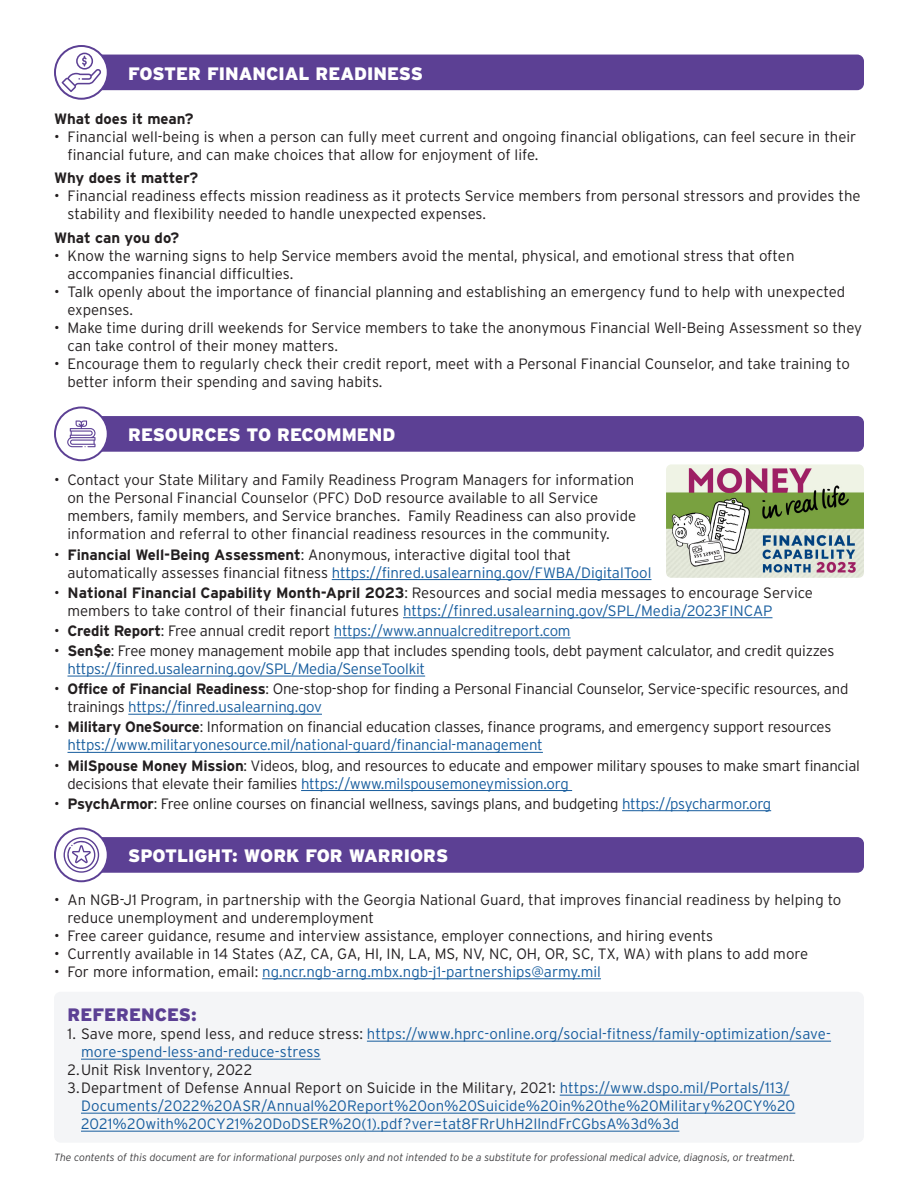
<style>
.page{position:relative;width:918px;height:1188px;background:#fff}
.page>*{position:absolute;margin:0;border:0;box-sizing:border-box;transform-origin:0 0}
.t1{font:900 18px "Interstate";color:#fff}
.t2{font:900 18px "Interstate";color:#5c4094}
.t3{font:300 15px/18px "Interstate";letter-spacing:-.005em;color:#231f20}
.t4{font:300 15px/18px "Interstate";color:#175d9e}
.Bold_No_Space_After{font:700 15px "Interstate";color:#231f20}
.Body{font:italic 300 10.5px "Interstate";color:#414042}
.s1{font-weight:700}
.s2{color:#175d9e}
.s3{color:#231f20}
.s4{font-weight:700;color:#231f20}
</style>
<div class="page">
<div style="left:94px;top:55px;width:770px;height:35px;background:#5c4094;border-radius:7px"></div>
<svg style="left:55px;top:46px;width:53px;height:53px"></svg>
<svg style="left:62px;top:53px;width:39px;height:39px"></svg>
<div style="left:54px;top:45px;width:55px;height:55px;border:2px solid #5c4094;border-radius:50%"></div>
<hr style="left:332px;top:579px;width:320px;height:1px;background:#175d9e">
<hr style="left:403px;top:617px;width:370px;height:1px;background:#175d9e">
<hr style="left:334px;top:638px;width:237px;height:1px;background:#175d9e">
<hr style="left:68px;top:676px;width:357px;height:1px;background:#175d9e">
<hr style="left:128px;top:714px;width:194px;height:1px;background:#175d9e">
<hr style="left:68px;top:752px;width:475px;height:1px;background:#175d9e">
<hr style="left:301px;top:790px;width:271px;height:1px;background:#175d9e">
<hr style="left:622px;top:810px;width:149px;height:1px;background:#175d9e">
<div style="left:94px;top:416px;width:770px;height:36px;background:#5c4094;border-radius:7px"></div>
<div style="left:55px;top:408px;width:53px;height:52px;background:#fff;border-radius:50%"></div>
<div style="left:54px;top:407px;width:55px;height:54px;border:2px solid #5c4094;border-radius:50%"></div>
<svg style="left:67px;top:421px;width:29px;height:26px"></svg>
<div style="left:94px;top:837px;width:770px;height:36px;background:#5c4094;border-radius:7px"></div>
<svg style="left:55px;top:829px;width:53px;height:52px"></svg>
<div style="left:54px;top:828px;width:55px;height:54px;border:2px solid #5c4094;border-radius:50%"></div>
<svg style="left:64px;top:837px;width:35px;height:36px"></svg>
<hr style="left:262px;top:979px;width:339px;height:1px;background:#175d9e">
<div style="left:54px;top:992px;width:810px;height:151px;background:#f4f5f7;border-radius:7px"></div>
<hr style="left:367px;top:1041px;width:464px;height:1px;background:#175d9e">
<hr style="left:81px;top:1059px;width:240px;height:1px;background:#175d9e">
<hr style="left:560px;top:1095px;width:230px;height:1px;background:#175d9e">
<hr style="left:81px;top:1113px;width:714px;height:1px;background:#175d9e">
<hr style="left:81px;top:1131px;width:598px;height:1px;background:#175d9e">
<img style="left:666px;top:464px;width:198px;height:114px">
<h3 class="t1" style="left:128px;top:63px;width:296px">FOSTER FINANCIAL READINESS</h3>
<p class="Bold_No_Space_After" style="left:54px;top:110px;width:141px">What does it mean?</p>
<p class="t3" style="left:68px;top:127px;width:790px;text-indent:-14px">• Financial well-being is when a person can fully meet current and ongoing financial obligations, can feel secure in their financial future, and can make choices that allow for enjoyment of life.</p>
<p class="Bold_No_Space_After" style="left:54px;top:169px;width:146px">Why does it matter?</p>
<p class="t3" style="left:68px;top:187px;width:795px;text-indent:-14px">• Financial readiness effects mission readiness as it protects Service members from personal stressors and provides the stability and flexibility needed to handle unexpected expenses.</p>
<p class="Bold_No_Space_After" style="left:54px;top:229px;width:127px">What can you do?</p>
<p class="t3" style="left:68px;top:246px;width:729px;text-indent:-14px">• Know the warning signs to help Service members avoid the mental, physical, and emotional stress that often accompanies financial difficulties.</p>
<p class="t3" style="left:68px;top:282px;width:779px;text-indent:-14px">• Talk openly about the importance of financial planning and establishing an emergency fund to help with unexpected expenses.</p>
<p class="t3" style="left:68px;top:318px;width:796px;text-indent:-14px">• Make time during drill weekends for Service members to take the anonymous Financial Well-Being Assessment so they can take control of their money matters.</p>
<p class="t3" style="left:68px;top:354px;width:784px;text-indent:-14px">• Encourage them to regularly check their credit report, meet with a Personal Financial Counselor, and take training to better inform their spending and saving habits.</p>
<h3 class="t1" style="left:128px;top:424px;width:269px">RESOURCES TO RECOMMEND</h3>
<p class="t3" style="left:68px;top:471px;width:570px;text-indent:-14px">• Contact your State Military and Family Readiness Program Managers for information on the Personal Financial Counselor (PFC) DoD resource available to all Service members, family members, and Service branches. Family Readiness can also provide information and referral to other financial readiness resources in the community.</p>
<p class="t3" style="left:68px;top:545px;width:586px;text-indent:-14px">• <span class="s1">Financial Well-Being Assessment</span>: Anonymous, interactive digital tool that automatically assesses financial fitness <span class="s2">https://finred.usalearning.gov/FWBA/DigitalTool</span></p>
<p class="t3" style="left:68px;top:583px;width:747px;text-indent:-14px">• <span class="s1">National Financial Capability Month-April 2023</span>: Resources and social media messages to encourage Service members to take control of their financial futures <span class="s2">https://finred.usalearning.gov/SPL/Media/2023FINCAP</span></p>
<p class="t4" style="left:54px;top:621px;width:518px"><span class="s3">•</span> <span class="s4">Credit Report</span><span class="s3">: Free annual credit report</span> https://www.annualcreditreport.com</p>
<p class="t3" style="left:68px;top:642px;width:768px;text-indent:-14px">• <span class="s1">Sen$e</span>: Free money management mobile app that includes spending tools, debt payment calculator, and credit quizzes <span class="s2">https://finred.usalearning.gov/SPL/Media/SenseToolkit</span></p>
<p class="t3" style="left:68px;top:680px;width:783px;text-indent:-14px">• <span class="s1">Office of Financial Readiness</span>: One-stop-shop for finding a Personal Financial Counselor, Service-specific resources, and trainings <span class="s2">https://finred.usalearning.gov</span></p>
<p class="t3" style="left:68px;top:718px;width:765px;text-indent:-14px">• <span class="s1">Military OneSource</span>: Information on financial education classes, finance programs, and emergency support resources <span class="s2">https://www.militaryonesource.mil/national-guard/financial-management</span></p>
<p class="t3" style="left:68px;top:756px;width:794px;text-indent:-14px">• <span class="s1">MilSpouse Money Mission</span>: Videos, blog, and resources to educate and empower military spouses to make smart financial decisions that elevate their families <span class="s2">https://www.milspousemoneymission.org</span></p>
<p class="t3" style="left:54px;top:794px;width:719px">• <span class="s1">PsychArmor</span>: Free online courses on financial wellness, savings plans, and budgeting <span class="s2">https://psycharmor.org</span></p>
<h3 class="t1" style="left:128px;top:845px;width:322px">SPOTLIGHT: WORK FOR WARRIORS</h3>
<p class="t3" style="left:68px;top:890px;width:775px;text-indent:-14px">• An NGB-J1 Program, in partnership with the Georgia National Guard, that improves financial readiness by helping to reduce unemployment and underemployment</p>
<p class="t3" style="left:54px;top:926px;width:661px">• Free career guidance, resume and interview assistance, employer connections, and hiring events</p>
<p class="t3" style="left:54px;top:944px;width:756px">• Currently available in 14 States (AZ, CA, GA, HI, IN, LA, MS, NV, NC, OH, OR, SC, TX, WA) with plans to add more</p>
<p class="t4" style="left:54px;top:962px;width:549px"><span class="s3">• For more information, email:</span> ng.ncr.ngb-arng.mbx.ngb-j1-partnerships@army.mil</p>
<h2 class="t2" style="left:68px;top:1005px;width:131px">REFERENCES:</h2>
<p class="t4" style="left:81px;top:1025px;width:752px;text-indent:-14px"><span class="s3">1. Save more, spend less, and reduce stress:</span> https://www.hprc-online.org/social-fitness/family-optimization/save&shy;more-spend-less-and-reduce-stress</p>
<p class="t3" style="left:68px;top:1061px;width:186px">2.Unit Risk Inventory, 2022</p>
<p class="t4" style="left:81px;top:1079px;width:716px;text-indent:-14px"><span class="s3">3.Department of Defense Annual Report on Suicide in the Military, 2021:</span> https://www.dspo.mil/Portals/113/<br>Documents/2022%20ASR/Annual%20Report%20on%20Suicide%20in%20the%20Military%20CY%20<br>2021%20with%20CY21%20DoDSER%20(1).pdf?ver=tat8FRrUhH2IlndFrCGbsA%3d%3d</p>
<p class="Body" style="left:54px;top:1151px;width:743px">The contents of this document are for informational purposes only and not intended to be a substitute for professional medical advice, diagnosis, or treatment.</p>
</div>
